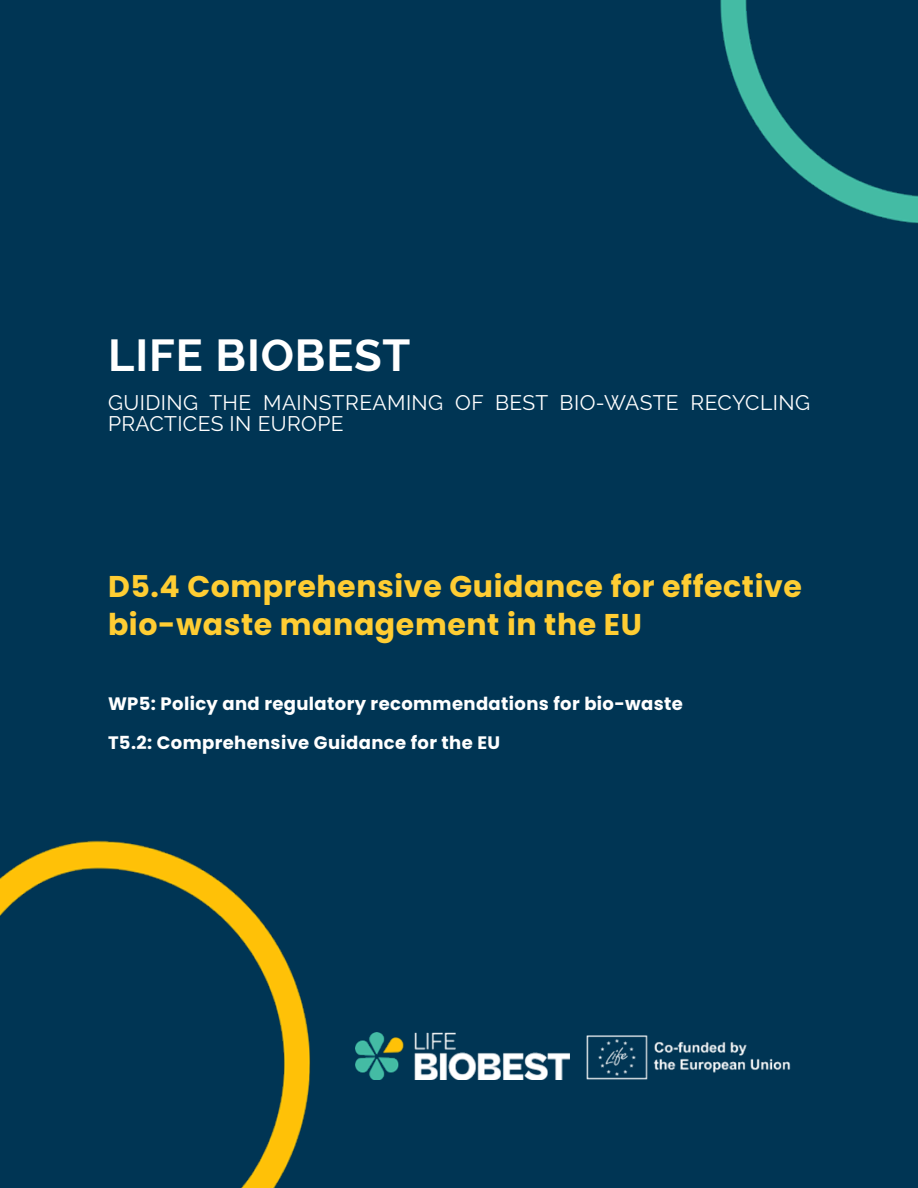
<style>
.page{position:relative;width:918px;height:1188px;background:#003554}
.page>*{position:absolute;margin:0;border:0;box-sizing:border-box;transform-origin:0 0}
.t1{font:700 45px "Raleway";letter-spacing:.02em;color:#fff}
.t2{font:700 30px/37.5px "Poppins";letter-spacing:.02em;color:#ffcd33}
.t3{font:21px/21px "Raleway";letter-spacing:.02em;color:#fff}
.t4{font:700 18px/39px "Poppins";letter-spacing:.02em;color:#fff}
</style>
<div class="page">
<img style="left:1px;top:840px;width:416px;height:348px">
<img style="left:720px;top:1px;width:198px;height:223px">
<img style="left:586px;top:1035px;width:205px;height:45px">
<img style="left:355px;top:1033px;width:214px;height:47px">
<h1 class="t1" style="left:108px;top:329px;width:304px">LIFE BIOBEST</h1>
<p class="t3" style="left:108px;top:392px;width:704px">GUIDING THE MAINSTREAMING OF BEST BIO-WASTE RECYCLING<br>PRACTICES IN EUROPE</p>
<h2 class="t2" style="left:108px;top:568px;width:695px">D5.4 Comprehensive Guidance for effective bio-waste management in the EU</h2>
<p class="t4" style="left:108px;top:684px;width:576px">WP5: Policy and regulatory recommendations for bio-waste<br>T5.2: Comprehensive Guidance for the EU</p>
</div>
